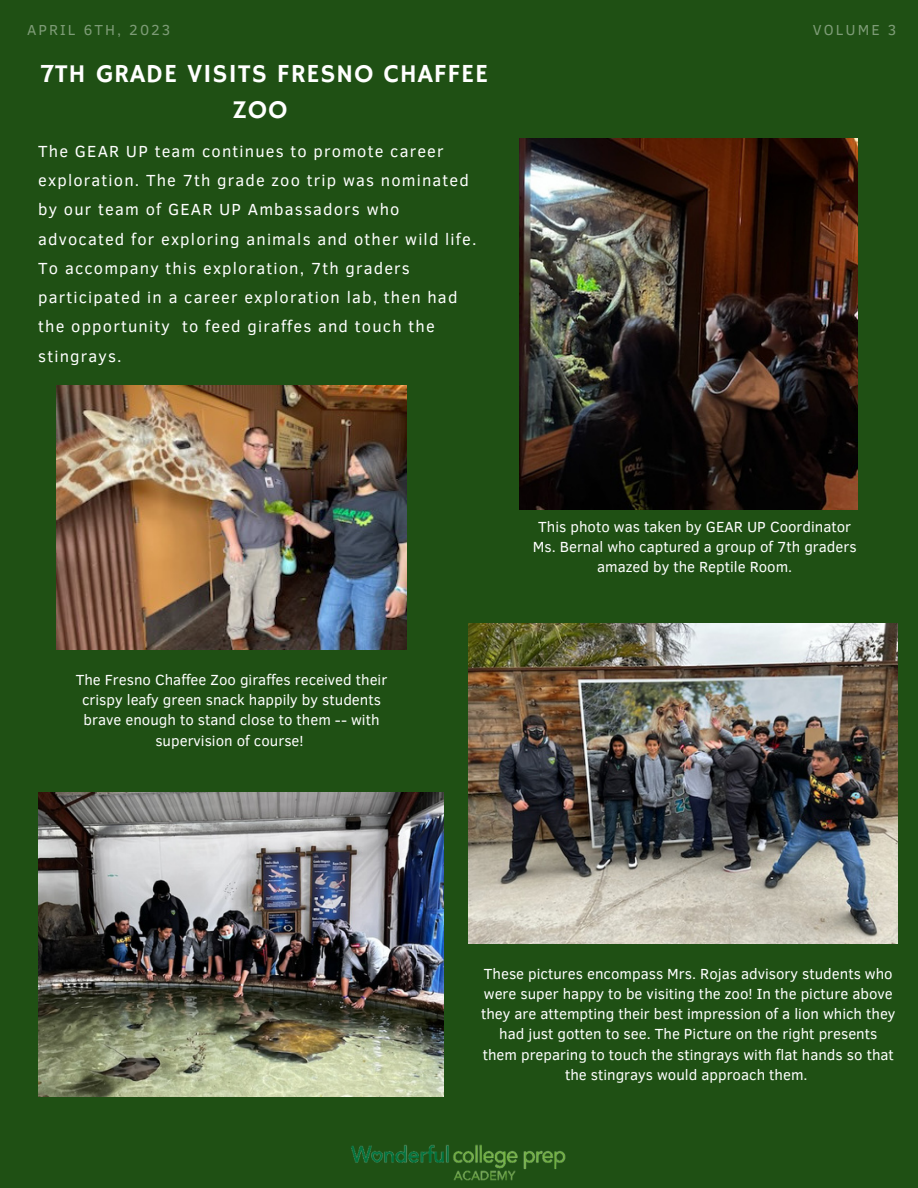
<style>
.page{position:relative;width:918px;height:1188px;background:#1f5014}
.page>*{position:absolute;margin:0;border:0;box-sizing:border-box;transform-origin:0 0}
.t1{font:25.95px/36px "Hammersmith One";letter-spacing:.03em;color:#fff;text-align:center}
.t2{font:16.5px/29.2px "Clear Sans";letter-spacing:.07em;color:#fff}
.t3{font:15px/20.2px "Clear Sans";color:#fff;text-align:center}
.t4{font:14.85px "Clear Sans";letter-spacing:.14em;color:#7d9b76}
</style>
<div class="page">
<img style="left:351px;top:1144px;width:215px;height:37px">
<img style="left:468px;top:623px;width:429px;height:321px">
<img style="left:38px;top:792px;width:405px;height:304px">
<img style="left:520px;top:138px;width:337px;height:371px">
<img style="left:56px;top:386px;width:350px;height:263px">
<p class="t4" style="left:27px;top:19px;width:145px">APRIL 6TH, 2023</p>
<p class="t4" style="left:813px;top:19px;width:85px">VOLUME 3</p>
<h1 class="t1" style="left:41px;top:57px;width:449px">7TH GRADE VISITS FRESNO CHAFFEE<br>ZOO</h1>
<p class="t2" style="left:38px;top:136px;width:440px">The GEAR UP team continues to promote career exploration. The 7th grade zoo trip was nominated by our team of GEAR UP Ambassadors who advocated for exploring animals and other wild life.<br>To accompany this exploration, 7th graders participated in a career exploration lab, then had the opportunity to feed giraffes and touch the stingrays.</p>
<p class="t3" style="left:76px;top:669px;width:313px">The Fresno Chaffee Zoo giraffes received their crispy leafy green snack happily by students brave enough to stand close to them -- with supervision of course!</p>
<p class="t3" style="left:533px;top:516px;width:325px">This photo was taken by GEAR UP Coordinator<br>Ms. Bernal who captured a group of 7th graders amazed by the Reptile Room.</p>
<p class="t3" style="left:481px;top:962px;width:416px">These pictures encompass Mrs. Rojas advisory students who were super happy to be visiting the zoo! In the picture above they are attempting their best impression of a lion which they had just gotten to see. The Picture on the right presents them preparing to touch the stingrays with flat hands so that the stingrays would approach them.</p>
</div>
